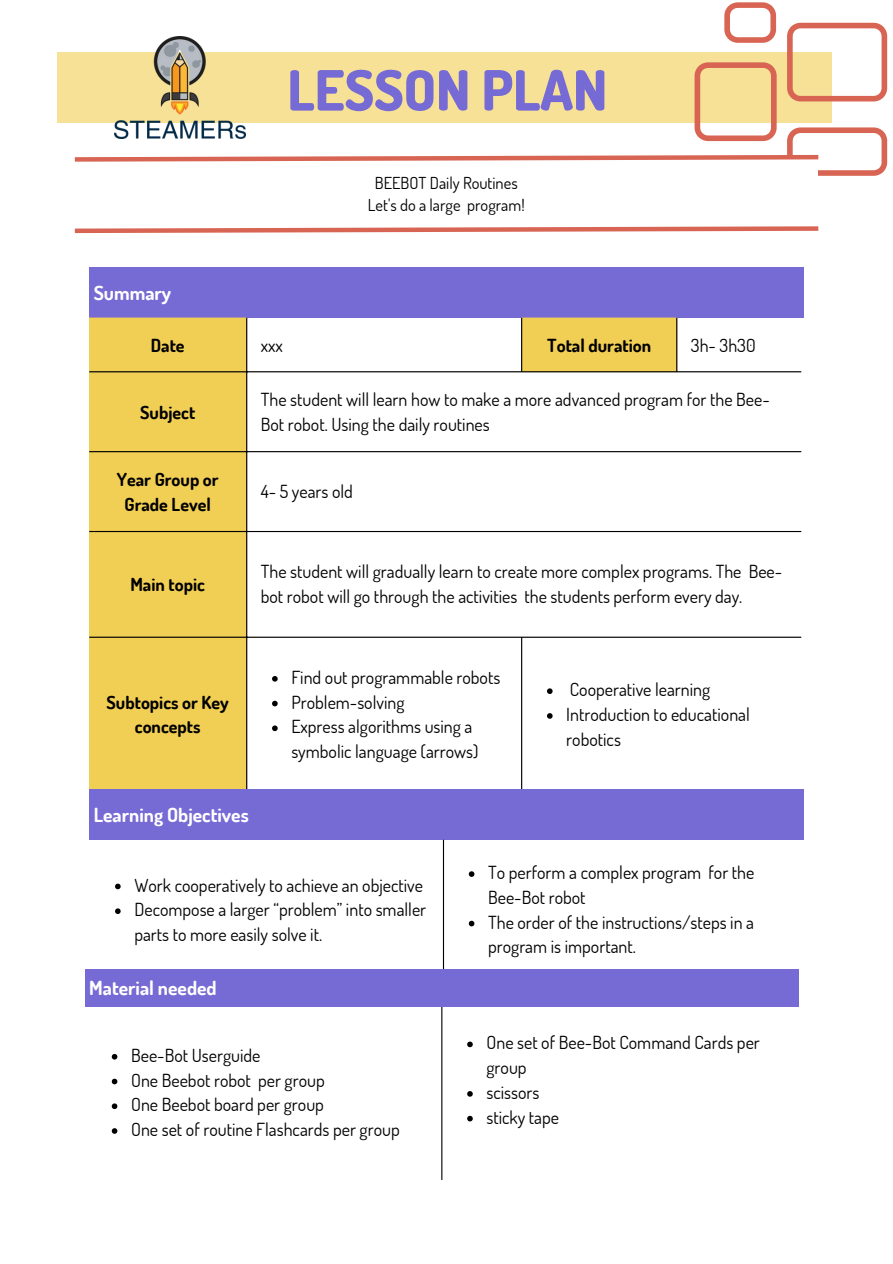
<style>
.page{position:relative;width:893px;height:1264px;background:#fff}
.page>*{position:absolute;margin:0;border:0;box-sizing:border-box;transform-origin:0 0}
.t1{font:800 55.5px "Dosis";color:#766ad4}
.t2{font:700 19.5px "Dosis";color:#fff}
.t3{font:18px/24.8px "Dosis";color:#000}
.t4{font:700 18px/24.8px "Dosis";color:#000;text-align:center}
.t5{font:16.5px/22.5px "Dosis";color:#000;text-align:center}
</style>
<div class="page">
<div style="left:89px;top:267px;width:714px;height:50px;background:#766ad4"></div>
<svg style="left:89px;top:318px;width:588px;height:471px"></svg>
<svg style="left:272px;top:676px;width:6px;height:5px"></svg>
<svg style="left:272px;top:700px;width:6px;height:6px"></svg>
<svg style="left:272px;top:725px;width:6px;height:6px"></svg>
<svg style="left:547px;top:688px;width:5px;height:6px"></svg>
<svg style="left:547px;top:713px;width:5px;height:5px"></svg>
<hr style="left:246px;top:318px;width:1px;height:472px;background:#000">
<hr style="left:521px;top:318px;width:1px;height:53px;background:#000">
<hr style="left:521px;top:637px;width:1px;height:153px;background:#000">
<hr style="left:676px;top:318px;width:1px;height:53px;background:#000">
<hr style="left:89px;top:371px;width:712px;height:1px;background:#000">
<hr style="left:89px;top:451px;width:712px;height:1px;background:#000">
<hr style="left:89px;top:531px;width:712px;height:1px;background:#000">
<hr style="left:89px;top:636px;width:712px;height:1px;background:#000">
<div style="left:89px;top:789px;width:714px;height:50px;background:#766ad4"></div>
<svg style="left:70px;top:2px;width:817px;height:174px"></svg>
<svg style="left:74px;top:226px;width:745px;height:8px"></svg>
<img style="left:114px;top:36px;width:131px;height:102px">
<svg style="left:115px;top:883px;width:6px;height:6px"></svg>
<svg style="left:115px;top:908px;width:6px;height:6px"></svg>
<svg style="left:469px;top:871px;width:5px;height:5px"></svg>
<svg style="left:469px;top:920px;width:5px;height:6px"></svg>
<hr style="left:443px;top:839px;width:1px;height:140px;background:#000">
<svg style="left:112px;top:1054px;width:5px;height:5px"></svg>
<svg style="left:112px;top:1078px;width:5px;height:6px"></svg>
<svg style="left:112px;top:1103px;width:5px;height:6px"></svg>
<svg style="left:112px;top:1128px;width:5px;height:5px"></svg>
<svg style="left:467px;top:1041px;width:5px;height:6px"></svg>
<svg style="left:467px;top:1091px;width:5px;height:5px"></svg>
<svg style="left:467px;top:1115px;width:5px;height:6px"></svg>
<hr style="left:441px;top:1003px;width:1px;height:176px;background:#000">
<div style="left:85px;top:969px;width:713px;height:37px;background:#766ad4"></div>
<h1 class="t1" style="left:287px;top:54px;width:321px">LESSON PLAN</h1>
<p class="t5" style="left:368px;top:171px;width:158px">BEEBOT Daily Routines<br>Let's do a large program!</p>
<p class="t2" style="left:94px;top:280px;width:79px">Summary</p>
<p class="t4" style="left:151px;top:332px;width:35px">Date</p>
<p class="t3" style="left:261px;top:332px;width:24px">xxx</p>
<p class="t4" style="left:547px;top:332px;width:105px">Total duration</p>
<p class="t3" style="left:690px;top:332px;width:66px">3h- 3h30</p>
<p class="t4" style="left:140px;top:399px;width:57px">Subject</p>
<p class="t3" style="left:261px;top:386px;width:510px">The student will learn how to make a more advanced program for the Bee-<br>Bot robot. Using the daily routines</p>
<p class="t4" style="left:117px;top:466px;width:103px">Year Group or<br>Grade Level</p>
<p class="t3" style="left:261px;top:479px;width:94px">4- 5 years old</p>
<p class="t4" style="left:130px;top:571px;width:76px">Main topic</p>
<p class="t3" style="left:261px;top:558px;width:523px">The student will gradually learn to create more complex programs. The Bee&shy;bot robot will go through the activities the students perform every day.</p>
<p class="t4" style="left:107px;top:689px;width:124px">Subtopics or Key concepts</p>
<p class="t2" style="left:94px;top:801px;width:156px">Learning Objectives</p>
<p class="t3" style="left:291px;top:664px;width:210px">Find out programmable robots<br>Problem-solving<br>Express algorithms using a symbolic language (arrows)</p>
<p class="t3" style="left:566px;top:676px;width:185px">Cooperative learning<br>Introduction to educational robotics</p>
<p class="t3" style="left:134px;top:872px;width:293px">Work cooperatively to achieve an objective<br>Decompose a larger “problem” into smaller parts to more easily solve it.</p>
<p class="t2" style="left:89px;top:975px;width:129px">Material needed</p>
<p class="t3" style="left:131px;top:1042px;width:270px">Bee-Bot Userguide<br>One Beebot robot per group<br>One Beebot board per group<br>One set of routine Flashcards per group</p>
<p class="t3" style="left:488px;top:859px;width:268px">To perform a complex program for the<br>Bee-Bot robot<br>The order of the instructions/steps in a program is important.</p>
<p class="t3" style="left:486px;top:1029px;width:275px">One set of Bee-Bot Command Cards per group<br>scissors<br>sticky tape</p>
</div>
